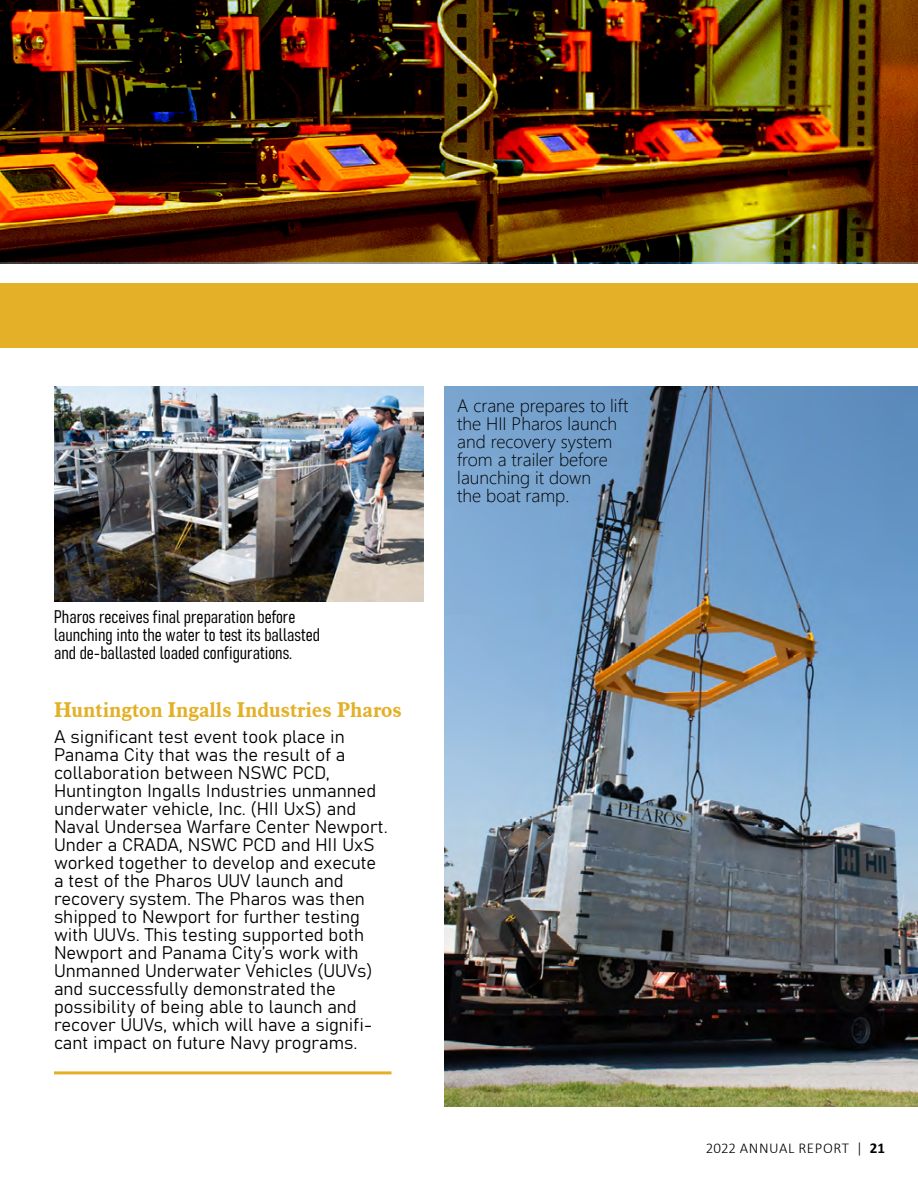
<style>
.page{position:relative;width:918px;height:1188px;background:#fff}
.page>*{position:absolute;margin:0;border:0;box-sizing:border-box;transform-origin:0 0}
.t1{font:700 21px "Aldine 721 BT";color:#e3b028}
.t2{font:18px/18px "Bahnschrift";color:#000}
.t3{font:300 18px/18px "Segoe UI";color:#000}
.t4{font:300 15px "Calibri";letter-spacing:.04em;color:#000}
.s1{font-weight:700}
</style>
<div class="page">
<img style="left:0;top:0;width:918px;height:262px">
<div style="left:0;top:283px;width:918px;height:64px;background:#e3b027"></div>
<img style="left:54px;top:386px;width:369px;height:215px">
<hr style="left:54px;top:1071px;width:338px;height:3px;background:#e3b027">
<img style="left:445px;top:387px;width:473px;height:720px">
<p class="t2" style="left:54px;top:606px;width:268px">Pharos receives final preparation before launching into the water to test its ballasted and de-ballasted loaded configurations.</p>
<p class="t1" style="left:54px;top:697px;width:349px">Huntington Ingalls Industries Pharos</p>
<p class="t2" style="left:54px;top:726px;width:335px">A significant test event took place in Panama City that was the result of a collaboration between NSWC PCD, Huntington Ingalls Industries unmanned underwater vehicle, Inc. (HII UxS) and Naval Undersea Warfare Center Newport.<br>Under a CRADA, NSWC PCD and HII UxS worked together to develop and execute a test of the Pharos UUV launch and recovery system. The Pharos was then shipped to Newport for further testing with UUVs. This testing supported both Newport and Panama City’s work with Unmanned Underwater Vehicles (UUVs) and successfully demonstrated the possibility of being able to launch and recover UUVs, which will have a signifi&shy;cant impact on future Navy programs.</p>
<p class="t3" style="left:457px;top:395px;width:173px">A crane prepares to lift the HII Pharos launch and recovery system from a trailer before launching it down<br>the boat ramp.</p>
<p class="t4" style="left:706px;top:1139px;width:181px">2022 ANNUAL REPORT | <span class="s1">21</span></p>
</div>
